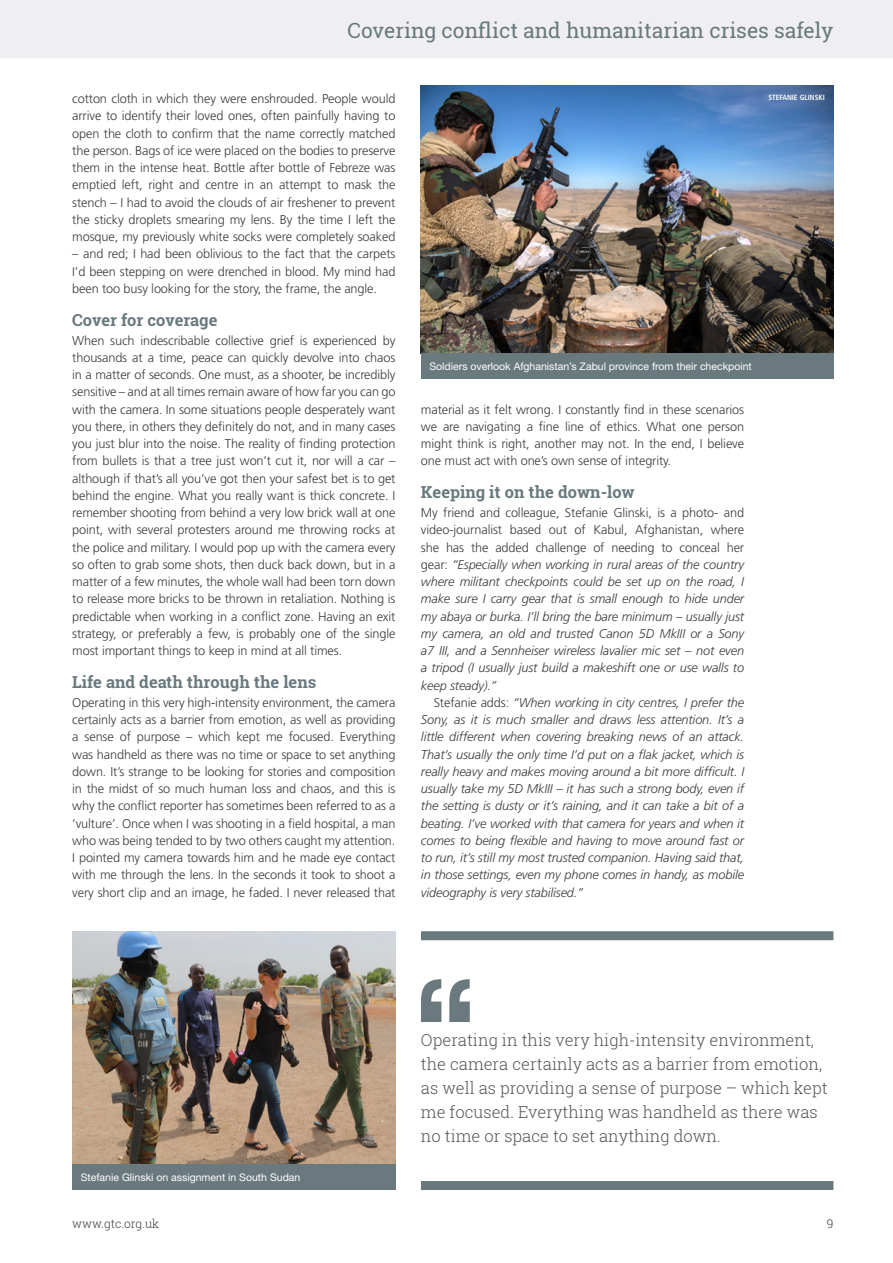
<style>
.page{position:relative;width:893px;height:1263px;background:#fff}
.page>*{position:absolute;margin:0;border:0;box-sizing:border-box;transform-origin:0 0}
.t1{font:21px "Roboto Slab";color:#69797d}
.t2{font:300 16.5px/24px "Roboto Slab";color:#555454}
.t3{font:700 16.5px "Roboto Slab";color:#69797d}
.t4{font:300 12.75px/17.2px "Frutiger LT Std";letter-spacing:-.01em;color:#3c3c3b;text-align:justify}
.t5{font:italic 300 12.75px/17.2px "Frutiger LT Std";letter-spacing:-.01em;color:#3c3c3b;text-align:justify}
.t6{font:300 12px "Roboto Slab";color:#3c3c3b}
.t7{font:10.5px "Helvetica Neue LT Pro";color:#fff}
.t8{font:700 condensed 7.5px "Frutiger LT Std";color:#fff}
.s1{font-style:normal}
</style>
<div class="page">
<div style="left:0;top:0;width:893px;height:57px;background:#efeff1"></div>
<img style="left:72px;top:931px;width:323px;height:233px">
<img style="left:421px;top:86px;width:412px;height:268px">
<div style="left:421px;top:931px;width:412px;height:9px;background:#69797d"></div>
<div style="left:421px;top:1181px;width:412px;height:9px;background:#69797d"></div>
<div style="left:72px;top:1164px;width:323px;height:26px;background:#69797d"></div>
<div style="left:421px;top:354px;width:412px;height:25px;background:#69797d"></div>
<svg style="left:421px;top:979px;width:49px;height:43px"></svg>
<h1 class="t1" style="left:347px;top:16px;width:487px">Covering conflict and humanitarian crises safely</h1>
<p class="t4" style="left:72px;top:90px;width:325px">cotton cloth in which they were enshrouded. People would arrive to identify their loved ones, often painfully having to open the cloth to confirm that the name correctly matched the person. Bags of ice were placed on the bodies to preserve them in the intense heat. Bottle after bottle of Febreze was emptied left, right and centre in an attempt to mask the stench – I had to avoid the clouds of air freshener to prevent the sticky droplets smearing my lens. By the time I left the mosque, my previously white socks were completely soaked</p>
<p class="t4" style="left:72px;top:246px;width:325px">– and red; I had been oblivious to the fact that the carpets I’d been stepping on were drenched in blood. My mind had been too busy looking for the story, the frame, the angle.</p>
<p class="t3" style="left:72px;top:309px;width:147px">Cover for coverage</p>
<p class="t4" style="left:72px;top:332px;width:325px">When such indescribable collective grief is experienced by thousands at a time, peace can quickly devolve into chaos in a matter of seconds. One must, as a shooter, be incredibly sensitive – and at all times remain aware of how far you can go with the camera. In some situations people desperately want you there, in others they definitely do not, and in many cases you just blur into the noise. The reality of finding protection from bullets is that a tree just won’t cut it, nor will a car – although if that’s all you’ve got then your safest bet is to get behind the engine. What you really want is thick concrete. I remember shooting from behind a very low brick wall at one point, with several protesters around me throwing rocks at the police and military. I would pop up with the camera every so often to grab some shots, then duck back down, but in a matter of a few minutes, the whole wall had been torn down to release more bricks to be thrown in retaliation. Nothing is predictable when working in a conflict zone. Having an exit strategy, or preferably a few, is probably one of the single most important things to keep in mind at all times.</p>
<p class="t3" style="left:72px;top:671px;width:246px">Life and death through the lens</p>
<p class="t4" style="left:72px;top:694px;width:325px">Operating in this very high-intensity environment, the camera certainly acts as a barrier from emotion, as well as providing a sense of purpose – which kept me focused. Everything was handheld as there was no time or space to set anything down. It’s strange to be looking for stories and composition in the midst of so much human loss and chaos, and this is why the conflict reporter has sometimes been referred to as a ‘vulture’. Once when I was shooting in a field hospital, a man who was being tended to by two others caught my attention.<br>I pointed my camera towards him and he made eye contact with me through the lens. In the seconds it took to shoot a very short clip and an image, he faded. I never released that</p>
<p class="t8" style="left:768px;top:93px;width:58px">STEFANIE GLINSKI</p>
<p class="t7" style="left:429px;top:360px;width:324px">Soldiers overlook Afghanistan’s Zabul province from their checkpoint</p>
<p class="t4" style="left:421px;top:401px;width:325px">material as it felt wrong. I constantly find in these scenarios we are navigating a fine line of ethics. What one person might think is right, another may not. In the end, I believe one must act with one’s own sense of integrity.</p>
<p class="t3" style="left:421px;top:481px;width:215px">Keeping it on the down-low</p>
<p class="t5" style="left:421px;top:504px;width:325px"><span class="s1">My friend and colleague, Stefanie Glinski, is a photo- and video-journalist based out of Kabul, Afghanistan, where she has the added challenge of needing to conceal her gear:</span> “Especially when working in rural areas of the country where militant checkpoints could be set up on the road, I make sure I carry gear that is small enough to hide under my abaya or burka. I’ll bring the bare minimum – usually just my camera, an old and trusted Canon 5D MkIII or a Sony a7 III, and a Sennheiser wireless lavalier mic set – not even a tripod (I usually just build a makeshift one or use walls to keep steady).”</p>
<p class="t5" style="left:421px;top:694px;width:325px;text-indent:13px"><span class="s1">Stefanie adds:</span> “When working in city centres, I prefer the Sony, as it is much smaller and draws less attention. It’s a little different when covering breaking news of an attack.<br>That’s usually the only time I’d put on a flak jacket, which is really heavy and makes moving around a bit more difficult. I usually take my 5D MkIII – it has such a strong body, even if the setting is dusty or it’s raining, and it can take a bit of a beating. I’ve worked with that camera for years and when it comes to being flexible and having to move around fast or to run, it’s still my most trusted companion. Having said that, in those settings, even my phone comes in handy, as mobile videography is very stabilised.”</p>
<p class="t7" style="left:81px;top:1171px;width:221px">Stefanie Glinski on assignment in South Sudan</p>
<p class="t2" style="left:421px;top:1027px;width:408px">Operating in this very high-intensity environment, the camera certainly acts as a barrier from emotion, as well as providing a sense of purpose – which kept me focused. Everything was handheld as there was no time or space to set anything down.</p>
<p class="t6" style="left:72px;top:1215px;width:89px">www.gtc.org.uk</p>
<p class="t6" style="left:827px;top:1215px;width:8px">9</p>
</div>
